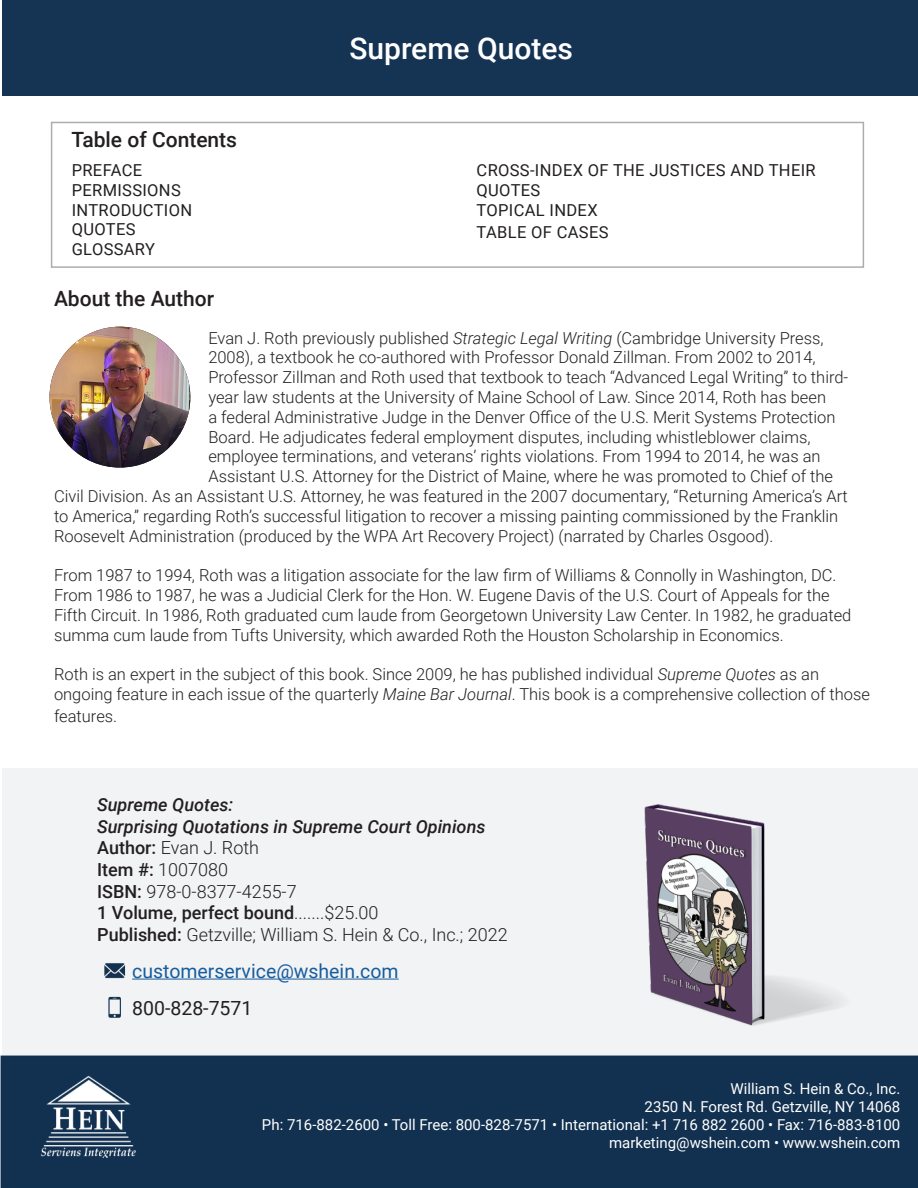
<style>
.page{position:relative;width:918px;height:1188px;background:#fff}
.page>*{position:absolute;margin:0;border:0;box-sizing:border-box;transform-origin:0 0}
.t1{font:500 30px "Roboto";color:#fff}
.t2{font:500 21px "Roboto";color:#231f20}
.t3{font:19.5px "Roboto";color:#175d9e}
.t4{font:19.5px "Roboto";color:#231f20}
.t5{font:300 18px "Roboto";color:#231f20}
.t6{font:italic 500 18px "Roboto";color:#231f20}
.t7{font:500 18px "Roboto";color:#231f20}
.t8{font:300 16.5px/19.8px "Roboto";color:#231f20}
.About_Intro_Titles{font:16.5px/19.8px "Roboto";letter-spacing:.02em;color:#231f20}
.t9{font:15px "Roboto";color:#fff}
.s1{font-style:italic}
.s2{font-weight:500}
.s3{font-weight:300}
</style>
<div class="page">
<div style="left:2px;top:768px;width:916px;height:288px;background:#f2f3f4"></div>
<div style="left:51px;top:122px;width:813px;height:146px;border:2px solid #adadad"></div>
<div style="left:2px;top:0;width:916px;height:95px;background:#153353"></div>
<div style="left:1px;top:1056px;width:917px;height:132px;background:#123150"></div>
<img style="left:33px;top:1074px;width:106px;height:84px">
<img style="left:644px;top:804px;width:197px;height:222px">
<hr style="left:132px;top:979px;width:267px;height:1px;background:#175d9e">
<img style="left:104px;top:963px;width:22px;height:16px">
<img style="left:108px;top:996px;width:13px;height:22px">
<img style="left:50px;top:327px;width:140px;height:141px;border-radius:70px">
<p class="t2" style="left:71px;top:124px;width:167px">Table of Contents</p>
<p class="About_Intro_Titles" style="left:72px;top:160px;width:72px">PREFACE</p>
<p class="About_Intro_Titles" style="left:72px;top:179px;width:111px">PERMISSIONS</p>
<p class="About_Intro_Titles" style="left:72px;top:199px;width:122px">INTRODUCTION</p>
<p class="About_Intro_Titles" style="left:72px;top:219px;width:65px">QUOTES</p>
<p class="About_Intro_Titles" style="left:72px;top:239px;width:85px">GLOSSARY</p>
<p class="t2" style="left:54px;top:283px;width:162px">About the Author</p>
<p class="t1" style="left:349px;top:27px;width:225px">Supreme Quotes</p>
<p class="About_Intro_Titles" style="left:477px;top:160px;width:341px">CROSS-INDEX OF THE JUSTICES AND THEIR<br>QUOTES</p>
<p class="About_Intro_Titles" style="left:477px;top:199px;width:123px">TOPICAL INDEX</p>
<p class="About_Intro_Titles" style="left:477px;top:222px;width:133px">TABLE OF CASES</p>
<p class="t8" style="left:208px;top:327px;width:617px">Evan J. Roth previously published <span class="s1">Strategic Legal Writing</span> (Cambridge University Press,</p>
<p class="t8" style="left:208px;top:347px;width:609px">2008), a textbook he co-authored with Professor Donald Zillman. From 2002 to 2014,</p>
<p class="t8" style="left:208px;top:367px;width:641px">Professor Zillman and Roth used that textbook to teach “Advanced Legal Writing” to third-</p>
<p class="t8" style="left:208px;top:387px;width:619px">year law students at the University of Maine School of Law. Since 2014, Roth has been</p>
<p class="t8" style="left:208px;top:406px;width:629px">a federal Administrative Judge in the Denver Office of the U.S. Merit Systems Protection</p>
<p class="t8" style="left:208px;top:426px;width:604px">Board. He adjudicates federal employment disputes, including whistleblower claims,</p>
<p class="t8" style="left:208px;top:446px;width:614px">employee terminations, and veterans’ rights violations. From 1994 to 2014, he was an</p>
<p class="t8" style="left:208px;top:466px;width:626px">Assistant U.S. Attorney for the District of Maine, where he was promoted to Chief of the</p>
<p class="t8" style="left:54px;top:486px;width:795px">Civil Division. As an Assistant U.S. Attorney, he was featured in the 2007 documentary, “Returning America’s Art</p>
<p class="t8" style="left:54px;top:505px;width:786px">to America,” regarding Roth’s successful litigation to recover a missing painting commissioned by the Franklin</p>
<p class="t8" style="left:54px;top:525px;width:721px">Roosevelt Administration (produced by the WPA Art Recovery Project) (narrated by Charles Osgood).</p>
<p class="t8" style="left:54px;top:565px;width:799px">From 1987 to 1994, Roth was a litigation associate for the law firm of Williams &amp; Connolly in Washington, DC.<br>From 1986 to 1987, he was a Judicial Clerk for the Hon. W. Eugene Davis of the U.S. Court of Appeals for the Fifth Circuit. In 1986, Roth graduated cum laude from Georgetown University Law Center. In 1982, he graduated summa cum laude from Tufts University, which awarded Roth the Houston Scholarship in Economics.</p>
<p class="t8" style="left:54px;top:664px;width:818px">Roth is an expert in the subject of this book. Since 2009, he has published individual <span class="s1">Supreme Quotes</span> as an ongoing feature in each issue of the quarterly <span class="s1">Maine Bar Journal</span>. This book is a comprehensive collection of those</p>
<p class="t8" style="left:54px;top:705px;width:65px">features.</p>
<p class="t6" style="left:97px;top:792px;width:138px">Supreme Quotes:</p>
<p class="t6" style="left:97px;top:814px;width:390px">Surprising Quotations in Supreme Court Opinions</p>
<p class="t5" style="left:97px;top:835px;width:163px"><span class="s2">Author:</span> Evan J. Roth</p>
<p class="t5" style="left:97px;top:857px;width:132px"><span class="s2">Item #:</span> 1007080</p>
<p class="t5" style="left:97px;top:879px;width:201px"><span class="s2">ISBN:</span> 978-0-8377-4255-7</p>
<p class="t7" style="left:97px;top:900px;width:283px">1 Volume, perfect bound<span class="s3">.......$25.00</span></p>
<p class="t5" style="left:97px;top:922px;width:412px"><span class="s2">Published:</span> Getzville; William S. Hein &amp; Co., Inc.; 2022</p>
<p class="t3" style="left:132px;top:957px;width:268px">customerservice@wshein.com</p>
<p class="t4" style="left:132px;top:995px;width:122px">800-828-7571</p>
<p class="t9" style="left:730px;top:1078px;width:171px">William S. Hein &amp; Co., Inc.</p>
<p class="t9" style="left:645px;top:1096px;width:257px">2350 N. Forest Rd. Getzville, NY 14068</p>
<p class="t9" style="left:262px;top:1114px;width:640px">Ph: 716-882-2600 • Toll Free: 800-828-7571 • International: +1 716 882 2600 • Fax: 716-883-8100</p>
<p class="t9" style="left:609px;top:1132px;width:293px">marketing@wshein.com • www.wshein.com</p>
</div>
